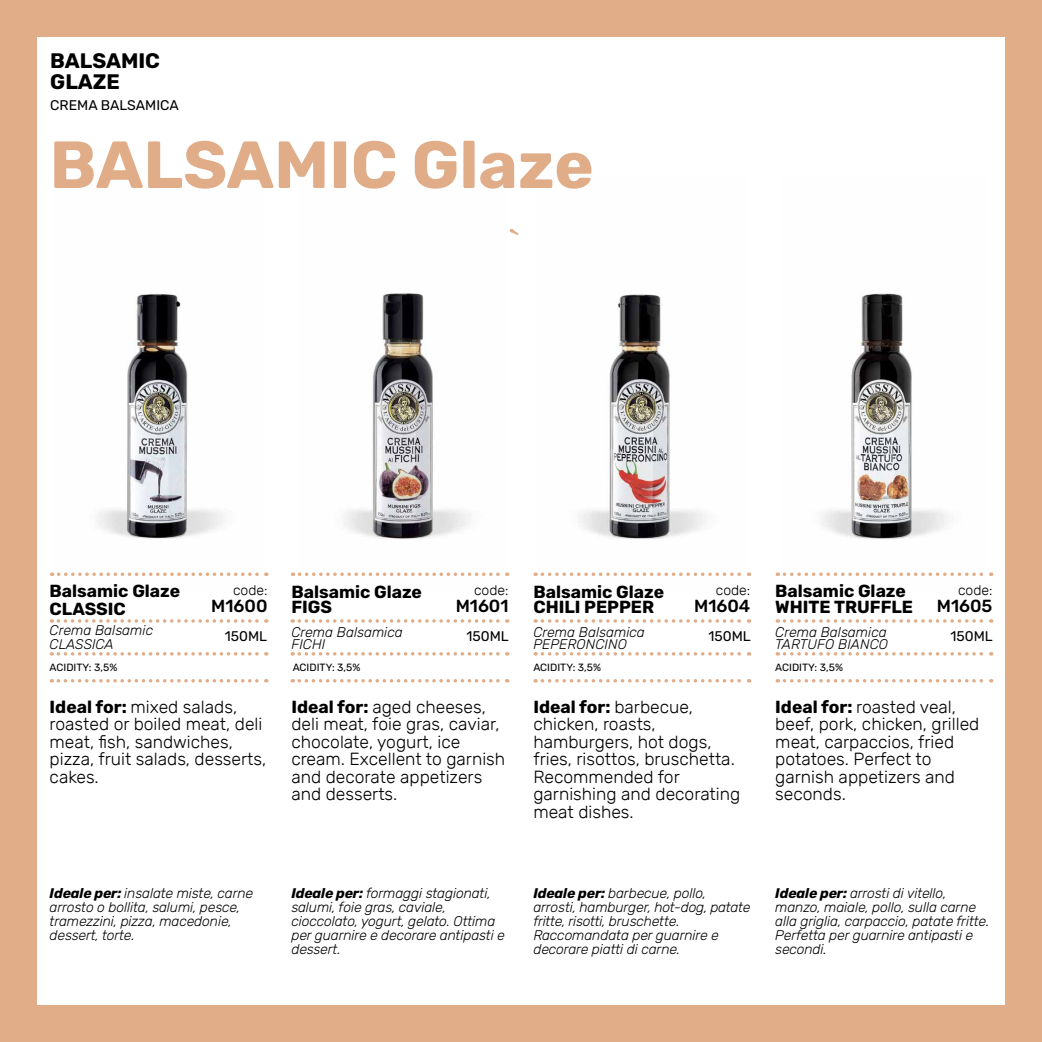
<style>
.page{position:relative;width:1042px;height:1042px;background:#e0ad88}
.page>*{position:absolute;margin:0;border:0;box-sizing:border-box;transform-origin:0 0}
.t1{font:700 66.5px "Rubik";color:#e0ad88}
.t2{font:700 21px/21px "Rubik";color:#000}
.t3{font:300 17.5px/17.5px "Rubik";color:#000}
.t4{font:700 17.5px/14.9px "Rubik";color:#000}
.t5{font:500 17.5px "Rubik";color:#000}
.t6{font:italic 300 14px/14px "Rubik";letter-spacing:-.01em;color:#000}
.t7{font:14px "Rubik";color:#000}
.t8{font:300 14px "Rubik";color:#000}
.t9{font:10.5px "Rubik";color:#000}
.s1{font-weight:700}
</style>
<div class="page">
<div style="left:37px;top:37px;width:968px;height:968px;background:#fff"></div>
<img style="left:54px;top:294px;width:169px;height:282px">
<img style="left:343px;top:293px;width:127px;height:246px">
<img style="left:540px;top:294px;width:166px;height:282px">
<img style="left:779px;top:293px;width:169px;height:283px">
<svg style="left:59px;top:572px;width:208px;height:4px"></svg>
<svg style="left:58px;top:619px;width:209px;height:4px"></svg>
<svg style="left:58px;top:652px;width:209px;height:3px"></svg>
<svg style="left:58px;top:679px;width:209px;height:3px"></svg>
<svg style="left:293px;top:572px;width:215px;height:4px"></svg>
<svg style="left:299px;top:619px;width:209px;height:4px"></svg>
<svg style="left:299px;top:652px;width:209px;height:3px"></svg>
<svg style="left:299px;top:679px;width:209px;height:3px"></svg>
<svg style="left:542px;top:572px;width:207px;height:4px"></svg>
<svg style="left:542px;top:619px;width:207px;height:4px"></svg>
<svg style="left:542px;top:652px;width:207px;height:3px"></svg>
<svg style="left:542px;top:679px;width:207px;height:3px"></svg>
<svg style="left:784px;top:572px;width:207px;height:4px"></svg>
<svg style="left:784px;top:619px;width:207px;height:4px"></svg>
<svg style="left:784px;top:652px;width:207px;height:3px"></svg>
<svg style="left:784px;top:679px;width:207px;height:3px"></svg>
<svg style="left:510px;top:229px;width:8px;height:5px"></svg>
<h2 class="t2" style="left:50px;top:51px;width:111px">BALSAMIC<br>GLAZE</h2>
<p class="t7" style="left:50px;top:97px;width:130px">CREMA BALSAMICA</p>
<h1 class="t1" style="left:50px;top:126px;width:545px">BALSAMIC Glaze</h1>
<p class="t4" style="left:50px;top:583px;width:132px;line-height:17.5px">Balsamic Glaze<br>CLASSIC</p>
<p class="t4" style="left:291px;top:585px;width:132px">Balsamic Glaze<br>FIGS</p>
<p class="t4" style="left:533px;top:585px;width:132px">Balsamic Glaze<br>CHILI PEPPER</p>
<p class="t8" style="left:233px;top:582px;width:36px">code:</p>
<p class="t5" style="left:211px;top:596px;width:58px">M1600</p>
<p class="t8" style="left:474px;top:582px;width:36px">code:</p>
<p class="t5" style="left:456px;top:596px;width:54px">M1601</p>
<p class="t8" style="left:716px;top:582px;width:36px">code:</p>
<p class="t5" style="left:694px;top:596px;width:58px">M1604</p>
<p class="t4" style="left:775px;top:584px;width:139px;line-height:15.8px">Balsamic Glaze<br>WHITE TRUFFLE</p>
<p class="t8" style="left:958px;top:582px;width:36px">code:</p>
<p class="t5" style="left:937px;top:596px;width:57px">M1605</p>
<p class="t6" style="left:50px;top:623px;width:105px">Crema Balsamic<br>CLASSICA</p>
<p class="t6" style="left:291px;top:626px;width:113px;line-height:12.2px">Crema Balsamica<br>FICHI</p>
<p class="t6" style="left:533px;top:626px;width:113px;line-height:12.2px">Crema Balsamica<br>PEPERONCINO</p>
<p class="t6" style="left:775px;top:626px;width:114px;line-height:12.2px">Crema Balsamica<br>TARTUFO BIANCO</p>
<p class="t7" style="left:225px;top:628px;width:44px">150ML</p>
<p class="t7" style="left:466px;top:628px;width:44px">150ML</p>
<p class="t7" style="left:708px;top:628px;width:44px">150ML</p>
<p class="t7" style="left:950px;top:628px;width:44px">150ML</p>
<p class="t9" style="left:50px;top:661px;width:69px">ACIDITY: 3,5%</p>
<p class="t9" style="left:293px;top:661px;width:69px">ACIDITY: 3,5%</p>
<p class="t9" style="left:533px;top:661px;width:69px">ACIDITY: 3,5%</p>
<p class="t3" style="left:50px;top:698px;width:218px"><span class="s1">Ideal for:</span> mixed salads, roasted or boiled meat, deli meat, fish, sandwiches, pizza, fruit salads, desserts, cakes.</p>
<p class="t3" style="left:291px;top:698px;width:215px"><span class="s1">Ideal for:</span> aged cheeses, deli meat, foie gras, caviar, chocolate, yogurt, ice cream. Excellent to garnish and decorate appetizers and desserts.</p>
<p class="t3" style="left:533px;top:698px;width:208px"><span class="s1">Ideal for:</span> barbecue, chicken, roasts, hamburgers, hot dogs, fries, risottos, bruschetta.<br>Recommended for garnishing and decorating meat dishes.</p>
<p class="t9" style="left:775px;top:661px;width:69px">ACIDITY: 3,5%</p>
<p class="t3" style="left:775px;top:698px;width:206px"><span class="s1">Ideal for:</span> roasted veal, beef, pork, chicken, grilled meat, carpaccios, fried potatoes. Perfect to garnish appetizers and seconds.</p>
<p class="t6" style="left:50px;top:886px;width:205px"><span class="s1">Ideale per:</span> insalate miste, carne arrosto o bollita, salumi, pesce, tramezzini, pizza, macedonie, dessert, torte.</p>
<p class="t6" style="left:291px;top:886px;width:215px"><span class="s1">Ideale per:</span> formaggi stagionati, salumi, foie gras, caviale, cioccolato, yogurt, gelato. Ottima per guarnire e decorare antipasti e dessert.</p>
<p class="t6" style="left:533px;top:886px;width:219px"><span class="s1">Ideale per:</span> barbecue, pollo, arrosti, hamburger, hot-dog, patate fritte, risotti, bruschette.<br>Raccomandata per guarnire e decorare piatti di carne.</p>
<p class="t6" style="left:775px;top:886px;width:215px"><span class="s1">Ideale per:</span> arrosti di vitello, manzo, maiale, pollo, sulla carne alla griglia, carpaccio, patate fritte.<br>Perfetta per guarnire antipasti e secondi.</p>
</div>
